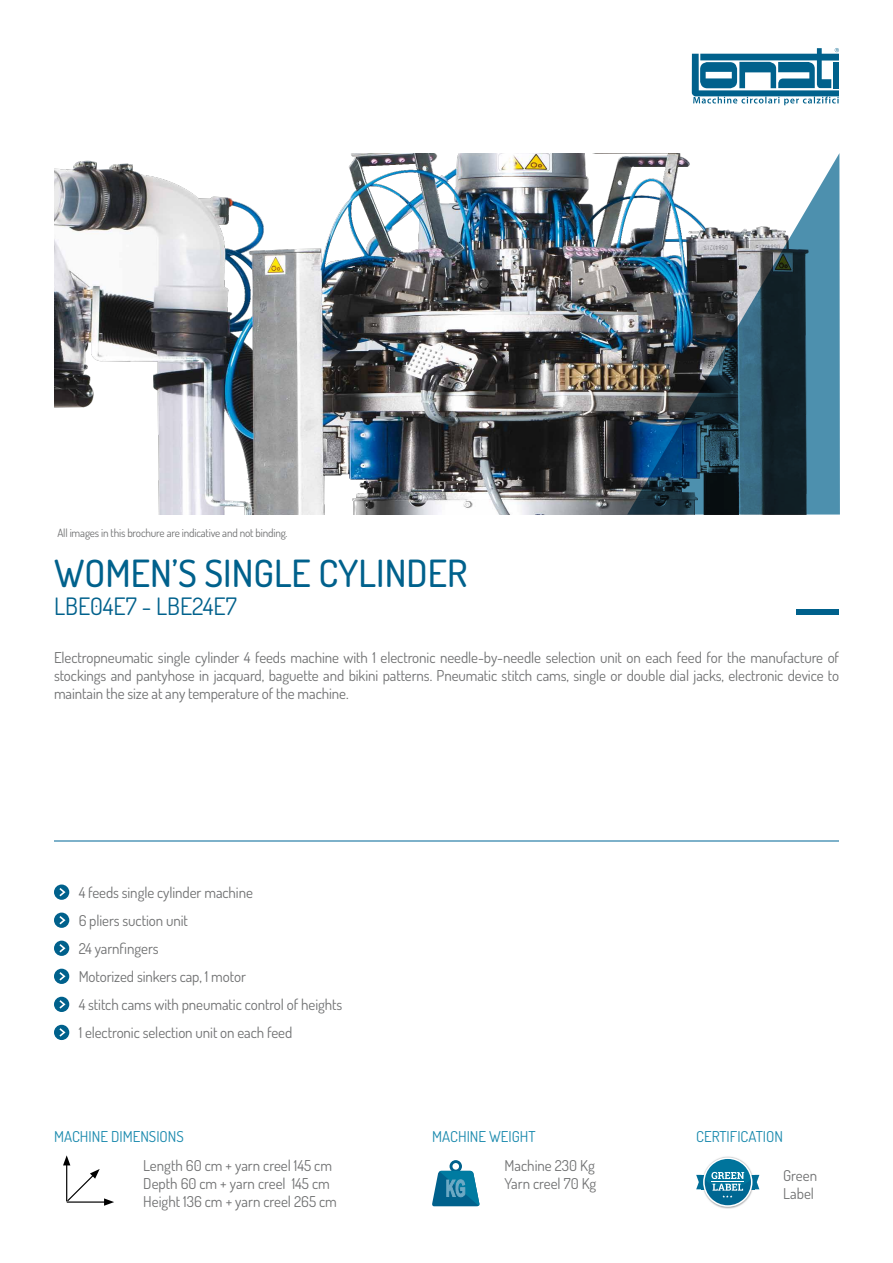
<style>
.page{position:relative;width:893px;height:1263px;background:#fff}
.page>*{position:absolute;margin:0;border:0;box-sizing:border-box;transform-origin:0 0}
.t1{font:37.5px "Dosis";color:#00618c}
.t2{font:24px "Dosis";color:#00618c}
.t3{font:15px/18px "Dosis";letter-spacing:-.005em;color:#707172}
.t4{font:15px "Dosis";color:#1989ad}
.t5{font:11.25px "Dosis";letter-spacing:-.015em;color:#707172}
</style>
<div class="page">
<img style="left:54px;top:153px;width:573px;height:361px">
<div style="left:54px;top:884px;width:15px;height:16px;background:#00618c;border-radius:50%"></div>
<svg style="left:59px;top:888px;width:7px;height:8px"></svg>
<div style="left:54px;top:1025px;width:15px;height:15px;background:#00618c;border-radius:50%"></div>
<svg style="left:59px;top:1028px;width:7px;height:8px"></svg>
<div style="left:54px;top:997px;width:15px;height:15px;background:#00618c;border-radius:50%"></div>
<svg style="left:59px;top:1000px;width:7px;height:8px"></svg>
<div style="left:54px;top:969px;width:15px;height:15px;background:#00618c;border-radius:50%"></div>
<svg style="left:59px;top:972px;width:7px;height:8px"></svg>
<div style="left:54px;top:941px;width:15px;height:15px;background:#00618c;border-radius:50%"></div>
<svg style="left:59px;top:944px;width:7px;height:8px"></svg>
<div style="left:54px;top:912px;width:15px;height:16px;background:#00618c;border-radius:50%"></div>
<svg style="left:59px;top:916px;width:7px;height:8px"></svg>
<img style="left:627px;top:153px;width:213px;height:361px">
<img style="left:720px;top:1156px;width:16px;height:53px">
<svg style="left:696px;top:1157px;width:63px;height:50px"></svg>
<svg style="left:432px;top:1160px;width:48px;height:46px"></svg>
<div style="left:796px;top:609px;width:43px;height:5px;background:#00618c"></div>
<hr style="left:54px;top:840px;width:785px;height:1px;background:#7db1ca">
<svg style="left:692px;top:48px;width:147px;height:57px"></svg>
<svg style="left:63px;top:1155px;width:51px;height:51px"></svg>
<p class="t5" style="left:57px;top:525px;width:232px">All images in this brochure are indicative and not binding.</p>
<h1 class="t1" style="left:54px;top:547px;width:415px">WOMEN’S SINGLE CYLINDER</h1>
<h2 class="t2" style="left:54px;top:590px;width:184px">LBE04E7 - LBE24E7</h2>
<p class="t3" style="left:54px;top:647px;width:787px;text-align:justify">Electropneumatic single cylinder 4 feeds machine with 1 electronic needle-by-needle selection unit on each feed for the manufacture of stockings and pantyhose in jacquard, baguette and bikini patterns. Pneumatic stitch cams, single or double dial jacks, electronic device to maintain the size at any temperature of the machine.</p>
<p class="t3" style="left:79px;top:883px;width:176px">4 feeds single cylinder machine</p>
<p class="t3" style="left:79px;top:911px;width:111px">6 pliers suction unit</p>
<p class="t3" style="left:79px;top:939px;width:81px">24 yarnfingers</p>
<p class="t3" style="left:79px;top:967px;width:169px">Motorized sinkers cap, 1 motor</p>
<p class="t3" style="left:79px;top:995px;width:265px">4 stitch cams with pneumatic control of heights</p>
<p class="t3" style="left:79px;top:1023px;width:215px">1 electronic selection unit on each feed</p>
<p class="t4" style="left:54px;top:1126px;width:131px">MACHINE DIMENSIONS</p>
<p class="t4" style="left:432px;top:1126px;width:105px">MACHINE WEIGHT</p>
<p class="t4" style="left:696px;top:1126px;width:88px">CERTIFICATION</p>
<p class="t3" style="left:143px;top:1156px;width:195px">Length 60 cm + yarn creel 145 cm<br>Depth 60 cm + yarn creel 145 cm<br>Height 136 cm + yarn creel 265 cm</p>
<p class="t3" style="left:783px;top:1166px;width:35px">Green<br>Label</p>
<p class="t3" style="left:504px;top:1156px;width:93px">Machine 230 Kg<br>Yarn creel 70 Kg</p>
</div>
